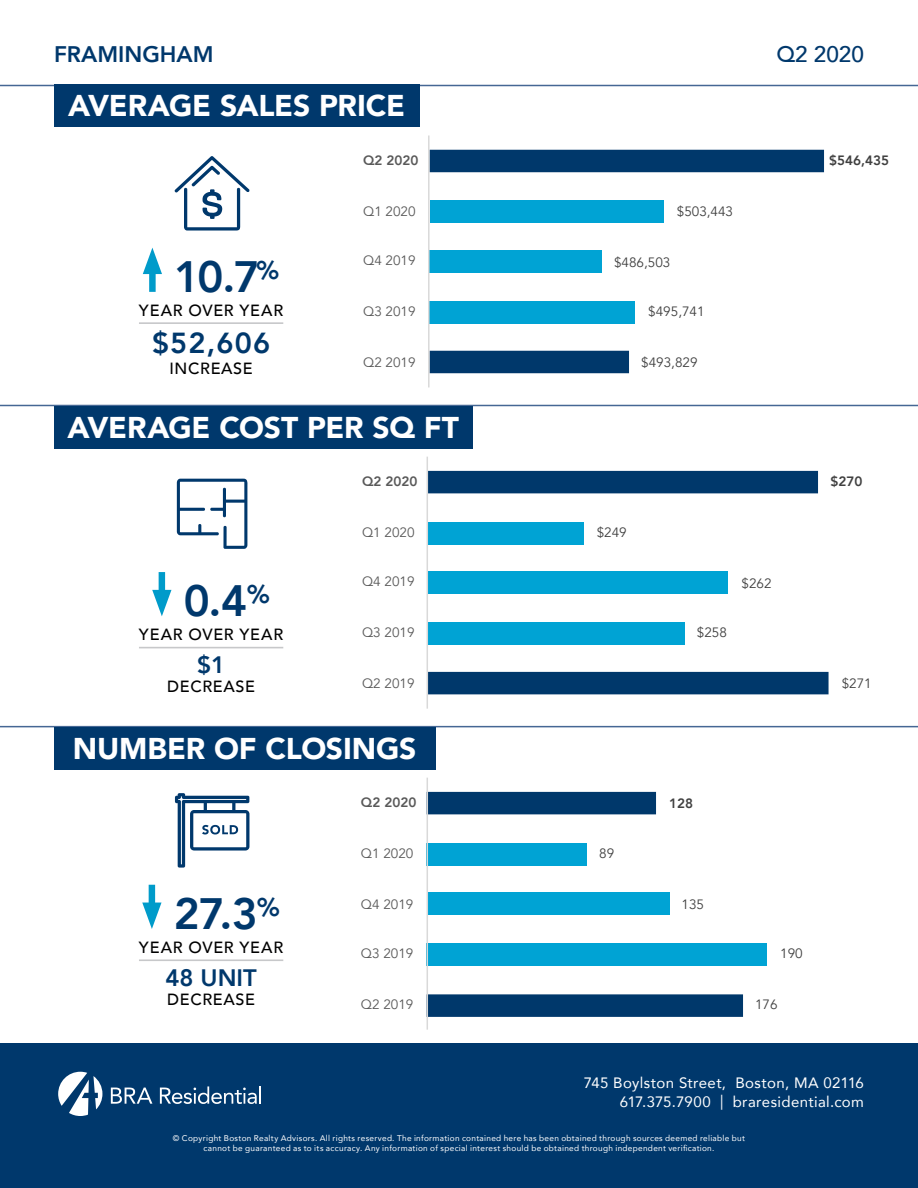
<style>
.page{position:relative;width:918px;height:1188px;background:#fff}
.page>*{position:absolute;margin:0;border:0;box-sizing:border-box;transform-origin:0 0}
.t1{font:800 43.8px "Avenir";color:#00386c}
.t2{font:900 30px "Avenir";letter-spacing:-.005em;color:#fff}
.t3{font:800 28.95px "Avenir";color:#00386c}
.t4{font:800 23.7px "Avenir";color:#00386c}
.t5{font:800 22.5px "Avenir";color:#00386c}
.t6{font:500 22.5px "Avenir";color:#00386c}
.t7{font:500 16.2px "Avenir";letter-spacing:.04em;color:#000}
.t8{font:15px/19.5px "Avenir";letter-spacing:.025em;color:#fff;text-align:right}
.t9{font:13.5px "Avenir";color:#595959}
.t10{font:13.5px "Avenir";color:#404040}
.t11{font:800 13.5px "Avenir";color:#595959}
.t12{font:800 13.5px "Avenir";color:#404040}
.t13{font:8.25px/10.5px "Avenir";letter-spacing:.035em;color:#fff;text-align:center}
</style>
<div class="page">
<div style="left:0;top:1043px;width:918px;height:145px;background:#00386c"></div>
<hr style="left:0;top:85px;width:918px;height:1px;background:#456794">
<div style="left:54px;top:85px;width:365px;height:42px;background:#00386c"></div>
<hr style="left:0;top:405px;width:918px;height:1px;background:#456794">
<div style="left:54px;top:406px;width:419px;height:42px;background:#00386c"></div>
<hr style="left:0;top:726px;width:918px;height:1px;background:#456794">
<div style="left:54px;top:727px;width:381px;height:43px;background:#00386c"></div>
<svg style="left:111px;top:1088px;width:41px;height:16px"></svg>
<svg style="left:160px;top:1086px;width:101px;height:18px"></svg>
<svg style="left:58px;top:1072px;width:44px;height:44px"></svg>
<hr style="left:139px;top:322px;width:144px;height:2px;background:#c7c8ca">
<div style="left:149px;top:263px;width:7px;height:29px;background:#009bca"></div>
<svg style="left:143px;top:248px;width:19px;height:26px"></svg>
<hr style="left:139px;top:647px;width:144px;height:1px;background:#c7c8ca">
<div style="left:159px;top:572px;width:6px;height:29px;background:#009bca"></div>
<svg style="left:152px;top:590px;width:19px;height:26px"></svg>
<hr style="left:139px;top:959px;width:144px;height:2px;background:#c7c8ca">
<div style="left:149px;top:885px;width:6px;height:29px;background:#009bca"></div>
<svg style="left:142px;top:903px;width:20px;height:26px"></svg>
<svg style="left:177px;top:478px;width:71px;height:71px"></svg>
<svg style="left:174px;top:156px;width:76px;height:75px"></svg>
<svg style="left:175px;top:793px;width:74px;height:75px"></svg>
<svg style="left:430px;top:150px;width:394px;height:223px"></svg>
<hr style="left:428px;top:135px;width:2px;height:252px;background:#d9d9d9">
<svg style="left:428px;top:471px;width:401px;height:223px"></svg>
<hr style="left:427px;top:457px;width:1px;height:252px;background:#d9d9d9">
<div style="left:427px;top:943px;width:340px;height:23px;background:#00a3d4"></div>
<svg style="left:428px;top:792px;width:315px;height:225px"></svg>
<hr style="left:427px;top:778px;width:1px;height:252px;background:#d9d9d9">
<h3 class="t5" style="left:54px;top:36px;width:161px">FRAMINGHAM</h3>
<h3 class="t6" style="left:776px;top:34px;width:89px">Q2 2020</h3>
<h2 class="t2" style="left:68px;top:80px;width:338px">AVERAGE SALES PRICE</h2>
<h3 class="t11" style="left:363px;top:150px;width:57px">Q2 2020</h3>
<h3 class="t12" style="left:829px;top:150px;width:61px">$546,435</h3>
<h3 class="t9" style="left:363px;top:203px;width:54px">Q1 2020</h3>
<h3 class="t10" style="left:677px;top:203px;width:58px">$503,443</h3>
<h1 class="t1" style="left:174px;top:243px;width:107px">10.7<sup>%</sup></h1>
<h3 class="t7" style="left:139px;top:296px;width:146px">YEAR OVER YEAR</h3>
<h3 class="t3" style="left:152px;top:321px;width:120px">$52,606</h3>
<h3 class="t7" style="left:169px;top:354px;width:85px">INCREASE</h3>
<h3 class="t9" style="left:363px;top:253px;width:54px">Q4 2019</h3>
<h3 class="t9" style="left:363px;top:304px;width:54px">Q3 2019</h3>
<h3 class="t9" style="left:363px;top:355px;width:54px">Q2 2019</h3>
<h3 class="t10" style="left:614px;top:254px;width:58px">$486,503</h3>
<h3 class="t10" style="left:648px;top:304px;width:58px">$495,741</h3>
<h3 class="t10" style="left:641px;top:355px;width:58px">$493,829</h3>
<h2 class="t2" style="left:67px;top:402px;width:393px">AVERAGE COST PER SQ FT</h2>
<h3 class="t11" style="left:362px;top:471px;width:57px">Q2 2020</h3>
<h3 class="t12" style="left:831px;top:471px;width:33px">$270</h3>
<h3 class="t9" style="left:362px;top:524px;width:54px">Q1 2020</h3>
<h3 class="t10" style="left:597px;top:524px;width:32px">$249</h3>
<h1 class="t1" style="left:184px;top:567px;width:88px">0.4<sup>%</sup></h1>
<h3 class="t7" style="left:139px;top:620px;width:146px">YEAR OVER YEAR</h3>
<h3 class="t4" style="left:197px;top:646px;width:30px">$1</h3>
<h3 class="t7" style="left:167px;top:673px;width:89px">DECREASE</h3>
<h3 class="t9" style="left:362px;top:574px;width:54px">Q4 2019</h3>
<h3 class="t9" style="left:362px;top:625px;width:54px">Q3 2019</h3>
<h3 class="t9" style="left:362px;top:676px;width:54px">Q2 2019</h3>
<h3 class="t10" style="left:697px;top:625px;width:32px">$258</h3>
<h3 class="t10" style="left:742px;top:575px;width:32px">$262</h3>
<h3 class="t10" style="left:842px;top:676px;width:32px">$271</h3>
<h2 class="t2" style="left:73px;top:723px;width:345px">NUMBER OF CLOSINGS</h2>
<h3 class="t11" style="left:361px;top:792px;width:57px">Q2 2020</h3>
<h3 class="t12" style="left:669px;top:793px;width:25px">128</h3>
<h3 class="t9" style="left:361px;top:845px;width:54px">Q1 2020</h3>
<h3 class="t10" style="left:599px;top:845px;width:17px">89</h3>
<h1 class="t1" style="left:174px;top:880px;width:108px">27.3<sup>%</sup></h1>
<h3 class="t7" style="left:139px;top:933px;width:146px">YEAR OVER YEAR</h3>
<h3 class="t4" style="left:165px;top:959px;width:93px">48 UNIT</h3>
<h3 class="t7" style="left:167px;top:985px;width:89px">DECREASE</h3>
<h3 class="t9" style="left:361px;top:896px;width:54px">Q4 2019</h3>
<h3 class="t9" style="left:361px;top:946px;width:54px">Q3 2019</h3>
<h3 class="t9" style="left:361px;top:997px;width:54px">Q2 2019</h3>
<h3 class="t10" style="left:682px;top:896px;width:24px">135</h3>
<h3 class="t10" style="left:780px;top:946px;width:24px">190</h3>
<h3 class="t10" style="left:755px;top:997px;width:24px">176</h3>
<h3 class="t8" style="left:584px;top:1072px;width:282px">745 Boylston Street, Boston, MA 02116<br>617.375.7900 | braresidential.com</h3>
<p class="t13" style="left:173px;top:1133px;width:574px">© Copyright Boston Realty Advisors. All rights reserved. The information contained here has been obtained through sources deemed reliable but cannot be guaranteed as to its accuracy. Any information of special interest should be obtained through independent verification.</p>
</div>
